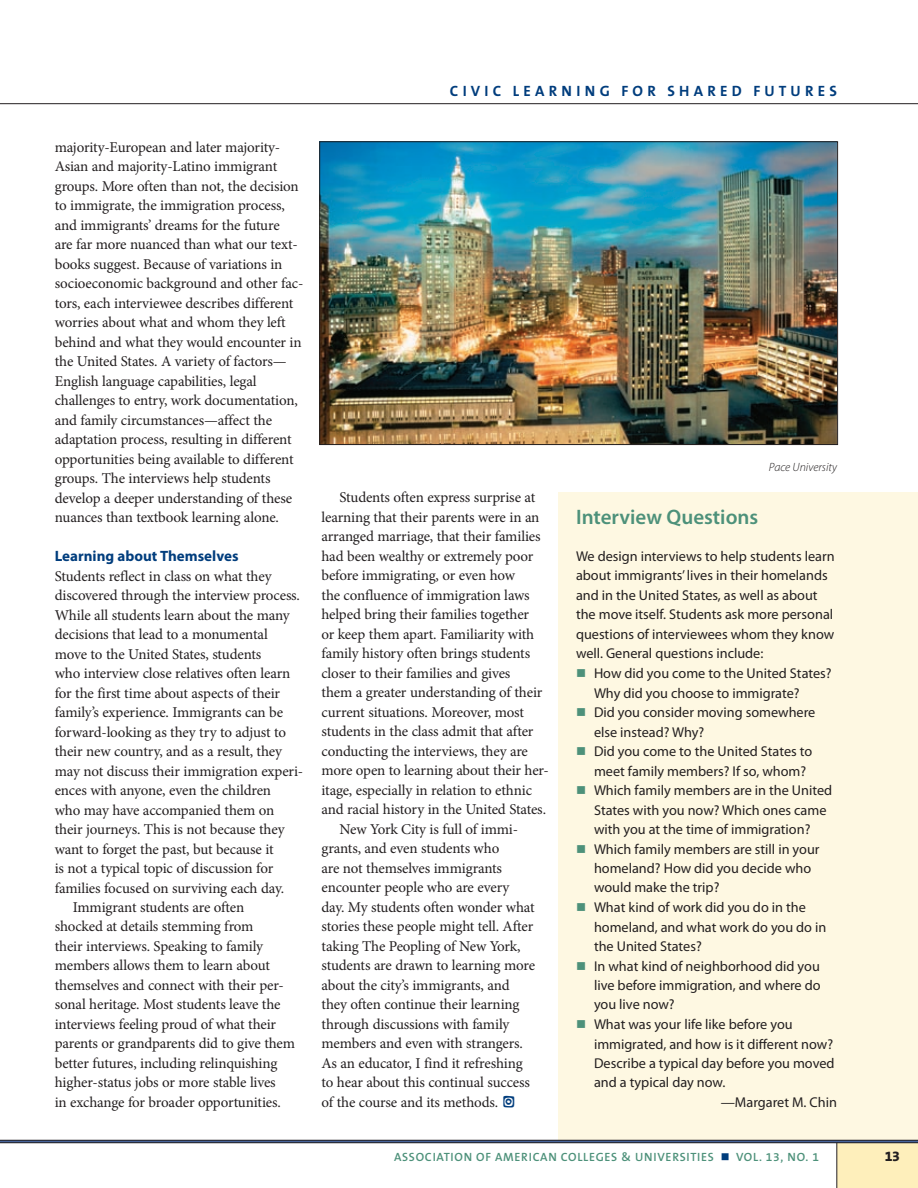
<style>
.page{position:relative;width:918px;height:1188px;background:#fff}
.page>*{position:absolute;margin:0;border:0;box-sizing:border-box;transform-origin:0 0}
.t1{font:600 21px "Myriad Pro";color:#4d917a}
.Article_Text{font:15px/19.5px "Minion Pro";letter-spacing:-.01em;color:#231f20}
.Article_Text_1st_Par{font:15px/19.5px "Minion Pro";letter-spacing:-.01em;color:#231f20}
.t2{font:700 15px "The Sans B7";letter-spacing:.28em;color:#013d7d}
.Article_Subhead{font:700 15px "Myriad Pro";color:#013d7d}
.Sidebar_Article{font:14.25px/19.5px "Myriad Pro";color:#231f20}
.Sidebar_Article__no{font:14.25px/19.5px "Myriad Pro";color:#231f20}
.t3{font:800 14.25px "The Sans B8";color:#231f20}
.t4{font:600 12px "The Sans B6";letter-spacing:.06em;color:#4d917a}
.Photo_Caption{font:italic 300 12px "Myriad Pro";color:#231f20}
.s1{color:#4d917a}
.s2{color:#013d7d}
</style>
<div class="page">
<div style="left:837px;top:1142px;width:81px;height:46px;background:#feefbb"></div>
<div style="left:558px;top:492px;width:360px;height:649px;background:#fef8e2"></div>
<img style="left:322px;top:144px;width:514px;height:299px">
<div style="left:320px;top:142px;width:518px;height:303px;border:1px solid #231f20"></div>
<hr style="left:0;top:1140px;width:918px;height:3px;background:#46639a">
<hr style="left:0;top:1140px;width:918px;height:1px;background:#231f20">
<hr style="left:0;top:1142px;width:918px;height:1px;background:#231f20">
<hr style="left:837px;top:1143px;width:1px;height:45px;background:#231f20">
<hr style="left:0;top:103px;width:918px;height:1px;background:#231f20">
<p class="Article_Text" style="left:55px;top:137px;width:250px">majority-European and later majority-Asian and majority-Latino immigrant groups. More often than not, the decision to immigrate, the immigration process, and immigrants’ dreams for the future<br>are far more nuanced than what our text&shy;books suggest. Because of variations in socioeconomic background and other fac&shy;tors, each interviewee describes different worries about what and whom they left behind and what they would encounter in the United States. A variety of factors— English language capabilities, legal challenges to entry, work documentation, and family circumstances—affect the adaptation process, resulting in different opportunities being available to different groups. The interviews help students develop a deeper understanding of these nuances than textbook learning alone.</p>
<p class="Article_Subhead" style="left:55px;top:548px;width:185px">Learning about Themselves</p>
<p class="Article_Text_1st_Par" style="left:55px;top:566px;width:250px">Students reflect in class on what they discovered through the interview process.<br>While all students learn about the many decisions that lead to a monumental move to the United States, students<br>who interview close relatives often learn for the first time about aspects of their family’s experience. Immigrants can be forward-looking as they try to adjust to their new country, and as a result, they may not discuss their immigration experi&shy;ences with anyone, even the children<br>who may have accompanied them on their journeys. This is not because they want to forget the past, but because it<br>is not a typical topic of discussion for families focused on surviving each day.</p>
<p class="Article_Text" style="left:55px;top:898px;width:242px;text-indent:18px">Immigrant students are often shocked at details stemming from<br>their interviews. Speaking to family members allows them to learn about themselves and connect with their per&shy;sonal heritage. Most students leave the interviews feeling proud of what their parents or grandparents did to give them better futures, including relinquishing higher-status jobs or more stable lives<br>in exchange for broader opportunities.</p>
<p class="t2" style="left:450px;top:83px;width:389px">CIVIC LEARNING FOR SHARED FUTURES</p>
<p class="Article_Text" style="left:321px;top:488px;width:229px;text-indent:18px">Students often express surprise at learning that their parents were in an arranged marriage, that their families had been wealthy or extremely poor before immigrating, or even how<br>the confluence of immigration laws helped bring their families together<br>or keep them apart. Familiarity with family history often brings students closer to their families and gives<br>them a greater understanding of their current situations. Moreover, most students in the class admit that after conducting the interviews, they are more open to learning about their her&shy;itage, especially in relation to ethnic and racial history in the United States.</p>
<p class="Article_Text" style="left:321px;top:820px;width:215px;text-indent:18px">New York City is full of immi&shy;grants, and even students who<br>are not themselves immigrants encounter people who are every day. My students often wonder what stories these people might tell. After taking The Peopling of New York, students are drawn to learning more about the city’s immigrants, and they often continue their learning through discussions with family members and even with strangers.<br>As an educator, I find it refreshing to hear about this continual success of the course and its methods.</p>
<p class="Photo_Caption" style="left:769px;top:461px;width:70px">Pace University</p>
<p class="t1" style="left:576px;top:506px;width:184px">Interview Questions</p>
<p class="Sidebar_Article__no" style="left:576px;top:547px;width:260px">We design interviews to help students learn about immigrants’ lives in their homelands and in the United States, as well as about the move itself. Students ask more personal questions of interviewees whom they know well. General questions include:</p>
<p class="Sidebar_Article" style="left:594px;top:664px;width:239px;text-indent:-18px"><span class="s1">■</span> How did you come to the United States?<br>Why did you choose to immigrate?</p>
<p class="Sidebar_Article" style="left:594px;top:703px;width:223px;text-indent:-18px"><span class="s1">■</span> Did you consider moving somewhere else instead? Why?</p>
<p class="Sidebar_Article" style="left:594px;top:742px;width:220px;text-indent:-18px"><span class="s1">■</span> Did you come to the United States to meet family members? If so, whom?</p>
<p class="Sidebar_Article" style="left:594px;top:781px;width:240px;text-indent:-18px"><span class="s1">■</span> Which family members are in the United<br>States with you now? Which ones came with you at the time of immigration?</p>
<p class="Sidebar_Article" style="left:594px;top:839px;width:227px;text-indent:-18px"><span class="s1">■</span> Which family members are still in your homeland? How did you decide who would make the trip?</p>
<p class="Sidebar_Article" style="left:594px;top:898px;width:234px;text-indent:-18px"><span class="s1">■</span> What kind of work did you do in the homeland, and what work do you do in the United States?</p>
<p class="Sidebar_Article" style="left:594px;top:956px;width:228px;text-align:justify;text-indent:-18px"><span class="s1">■</span> In what kind of neighborhood did you live before immigration, and where do you live now?</p>
<p class="Sidebar_Article" style="left:594px;top:1015px;width:242px;text-indent:-18px"><span class="s1">■</span> What was your life like before you immigrated, and how is it different now?<br>Describe a typical day before you moved and a typical day now.</p>
<p class="Sidebar_Article" style="left:721px;top:1093px;width:118px">—Margaret M. Chin</p>
<p class="t4" style="left:394px;top:1150px;width:426px">ASSOCIATION OF AMERICAN COLLEGES &amp; UNIVERSITIES <span class="s2">■</span> VOL. 13, NO. 1</p>
<p class="t3" style="left:885px;top:1149px;width:17px">13</p>
</div>
